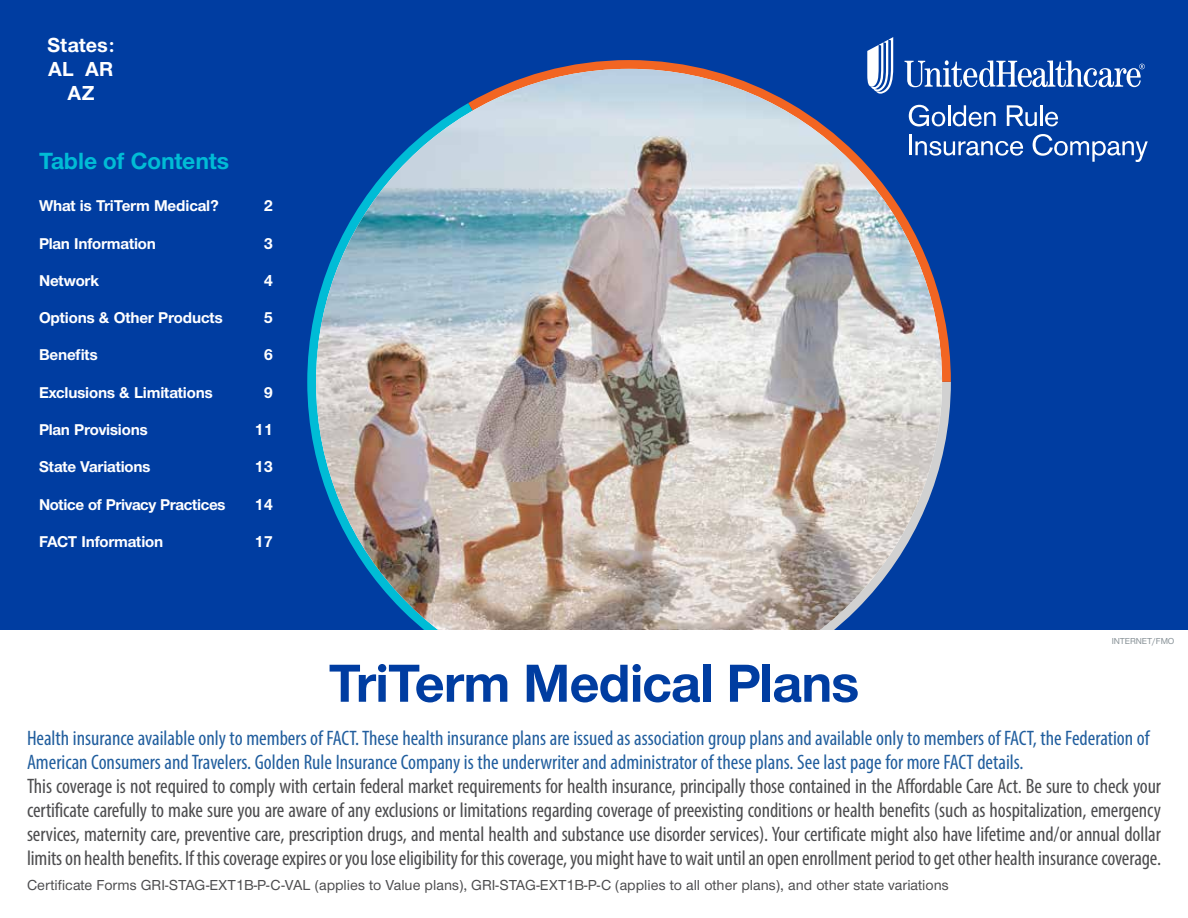
<style>
.page{position:relative;width:1188px;height:918px;background:#fff}
.page>*{position:absolute;margin:0;border:0;box-sizing:border-box;transform-origin:0 0}
.t1{font:700 55.5px "UHC Sans";letter-spacing:-.015em;color:#003da1}
.t2{font:700 24.3px "UHC Sans";color:#00bcd6}
.t3{font:condensed 21px/24px "Myriad Pro";letter-spacing:-.005em;color:#4d4d4f;text-align:justify}
.t4{font:condensed 21px/24px "Myriad Pro";color:#215e9e}
.t5{font:700 21px/24px "UHC Sans";letter-spacing:.015em;color:#fff;text-align:center}
.t6{font:700 16.2px "UHC Sans";letter-spacing:-.01em;color:#fff}
.t7{font:500 15px "UHC Sans";color:#4d4d4f}
.t8{font:500 9px "UHC Sans";letter-spacing:-.01em;color:#879196}
</style>
<div class="page">
<div style="left:0;top:0;width:1188px;height:652px;background:#003da1"></div>
<svg style="left:953px;top:105px;width:43px;height:21px"></svg>
<svg style="left:1007px;top:105px;width:30px;height:21px"></svg>
<hr style="left:1040px;top:105px;width:2px;height:21px;background:#fff">
<svg style="left:1045px;top:112px;width:13px;height:14px"></svg>
<svg style="left:951px;top:141px;width:72px;height:15px"></svg>
<svg style="left:1033px;top:134px;width:115px;height:28px"></svg>
<svg style="left:951px;top:60px;width:194px;height:27px"></svg>
<svg style="left:867px;top:37px;width:26px;height:23px"></svg>
<svg style="left:821px;top:382px;width:130px;height:248px"></svg>
<svg style="left:468px;top:60px;width:483px;height:322px"></svg>
<svg style="left:307px;top:103px;width:175px;height:527px"></svg>
<img style="left:316px;top:69px;width:626px;height:626px;border-radius:313px">
<div style="left:0;top:630px;width:1188px;height:118px;background:#fff"></div>
<p class="t5" style="left:47px;top:32px;width:69px">States:<br>AL AR<br>AZ</p>
<p class="t2" style="left:39px;top:145px;width:192px">Table of Contents</p>
<p class="t6" style="left:39px;top:195px;width:181px">What is TriTerm Medical?</p>
<p class="t6" style="left:264px;top:195px;width:11px">2</p>
<p class="t6" style="left:39px;top:232px;width:119px">Plan Information</p>
<p class="t6" style="left:264px;top:232px;width:11px">3</p>
<p class="t6" style="left:39px;top:270px;width:62px">Network</p>
<p class="t6" style="left:264px;top:270px;width:11px">4</p>
<p class="t6" style="left:39px;top:307px;width:185px">Options &amp; Other Products</p>
<p class="t6" style="left:264px;top:307px;width:11px">5</p>
<p class="t6" style="left:39px;top:344px;width:60px">Benefits</p>
<p class="t6" style="left:264px;top:344px;width:11px">6</p>
<p class="t6" style="left:39px;top:381px;width:175px">Exclusions &amp; Limitations</p>
<p class="t6" style="left:264px;top:381px;width:11px">9</p>
<p class="t6" style="left:39px;top:419px;width:110px">Plan Provisions</p>
<p class="t6" style="left:255px;top:419px;width:20px">11</p>
<p class="t6" style="left:39px;top:456px;width:113px">State Variations</p>
<p class="t6" style="left:255px;top:456px;width:20px">13</p>
<p class="t6" style="left:39px;top:493px;width:188px">Notice of Privacy Practices</p>
<p class="t6" style="left:255px;top:493px;width:20px">14</p>
<p class="t6" style="left:39px;top:531px;width:126px">FACT Information</p>
<p class="t6" style="left:255px;top:531px;width:20px">17</p>
<h1 class="t1" style="left:329px;top:646px;width:532px">TriTerm Medical Plans</h1>
<p class="t8" style="left:1112px;top:635px;width:64px">INTERNET/FMO</p>
<p class="t4" style="left:27px;top:726px;width:1124px">Health insurance available only to members of FACT. These health insurance plans are issued as association group plans and available only to members of FACT, the Federation of<br>American Consumers and Travelers. Golden Rule Insurance Company is the underwriter and administrator of these plans. See last page for more FACT details.</p>
<p class="t3" style="left:27px;top:774px;width:1136px">This coverage is not required to comply with certain federal market requirements for health insurance, principally those contained in the Affordable Care Act. Be sure to check your certificate carefully to make sure you are aware of any exclusions or limitations regarding coverage of preexisting conditions or health benefits (such as hospitalization, emergency services, maternity care, preventive care, prescription drugs, and mental health and substance use disorder services). Your certificate might also have lifetime and/or annual dollar limits on health benefits. If this coverage expires or you lose eligibility for this coverage, you might have to wait until an open enrollment period to get other health insurance coverage.</p>
<p class="t7" style="left:27px;top:875px;width:923px">Certificate Forms GRI-STAG-EXT1B-P-C-VAL (applies to Value plans), GRI-STAG-EXT1B-P-C (applies to all other plans), and other state variations</p>
</div>
